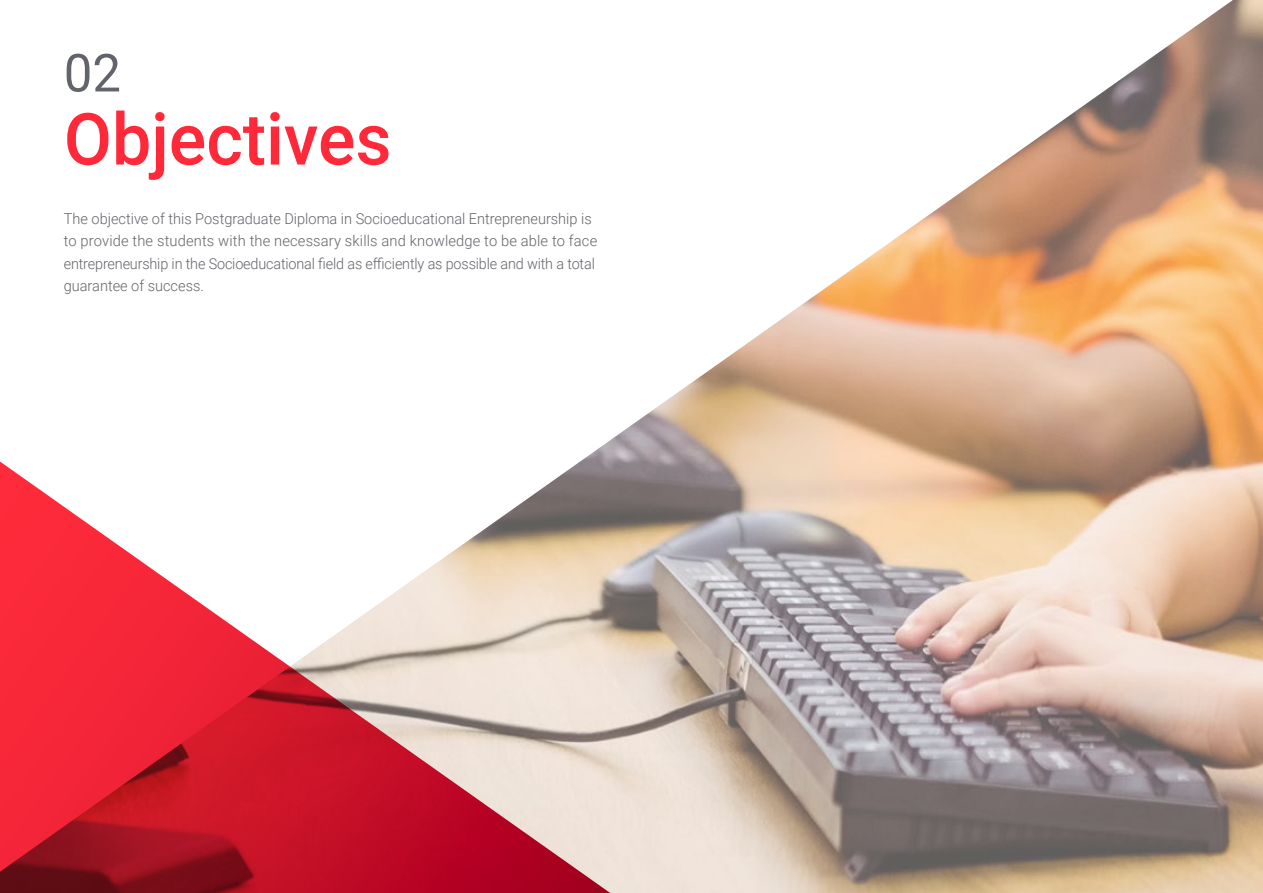
<style>
.page{position:relative;width:1263px;height:893px;background:#fff}
.page>*{position:absolute;margin:0;border:0;box-sizing:border-box;transform-origin:0 0}
.t1{font:500 72px "Roboto";color:#ff293a}
.t2{font:52.5px "Roboto";color:#61646a}
.t3{font:300 15px/22.5px "Roboto";color:#61646a}
</style>
<div class="page">
<img style="left:602px;top:0;width:661px;height:893px">
<svg style="left:0;top:446px;width:640px;height:447px"></svg>
<h2 class="t2" style="left:64px;top:36px;width:59px">02</h2>
<h1 class="t1" style="left:64px;top:89px;width:329px">Objectives</h1>
<p class="t3" style="left:64px;top:207px;width:535px">The objective of this Postgraduate Diploma in Socioeducational Entrepreneurship is to provide the students with the necessary skills and knowledge to be able to face entrepreneurship in the Socioeducational field as efficiently as possible and with a total guarantee of success.</p>
</div>
